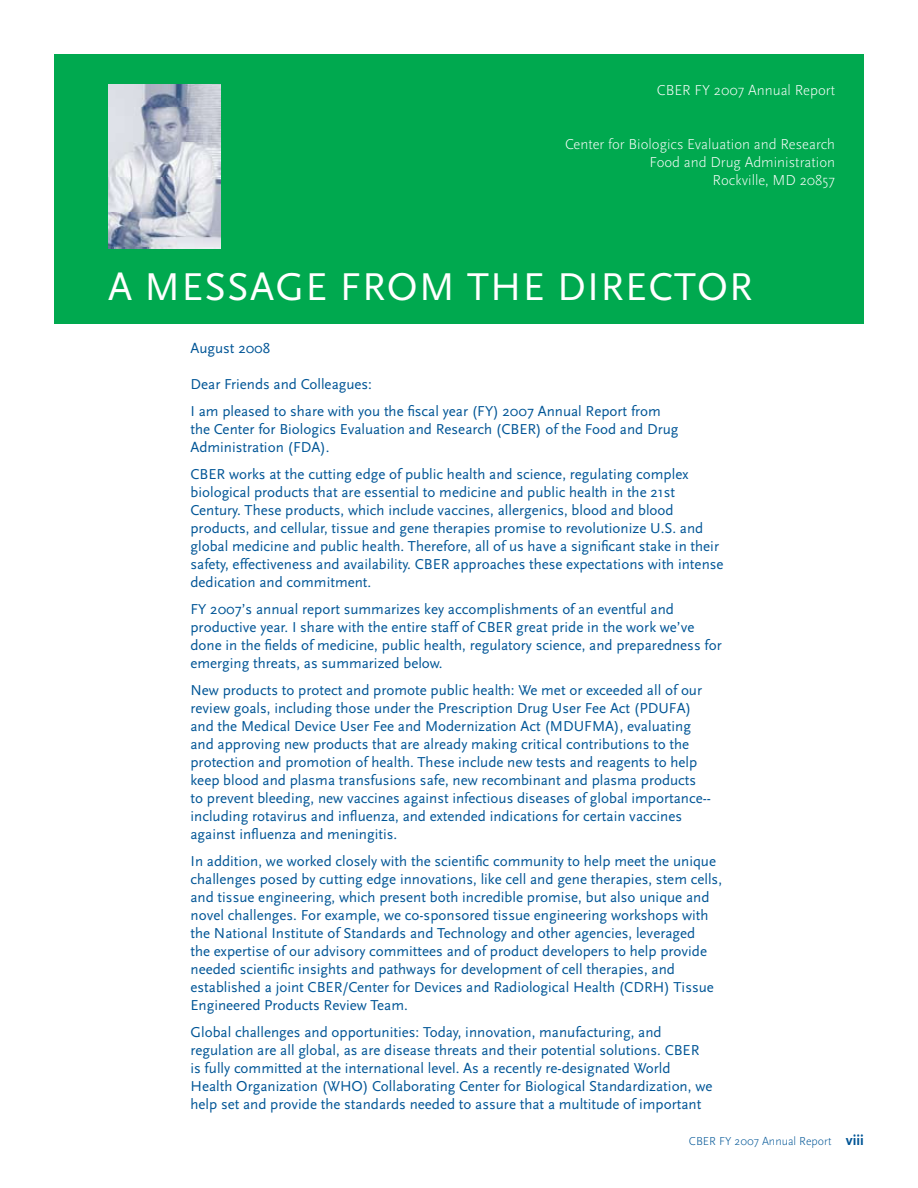
<style>
.page{position:relative;width:918px;height:1188px;background:#fff}
.page>*{position:absolute;margin:0;border:0;box-sizing:border-box;transform-origin:0 0}
.t1{font:40.5px "Scala Sans";letter-spacing:.03em;color:#fff}
.t2{font:15px/18px "Scala Sans";color:#005596}
.t3{font:300 15px/18px "Scala Sans";color:#fff;text-align:right}
.t4{font:300 12px "Scala Sans";color:#005596}
.s1{font-weight:700;font-size:15px}
</style>
<div class="page">
<div style="left:54px;top:54px;width:810px;height:270px;background:#00a94f"></div>
<img style="left:108px;top:84px;width:112px;height:165px">
<p class="t3" style="left:657px;top:82px;width:180px">CBER FY 2007 Annual Report</p>
<p class="t3" style="left:565px;top:136px;width:272px">Center for Biologics Evaluation and Research<br>Food and Drug Administration<br>Rockville, MD 20857</p>
<h1 class="t1" style="left:108px;top:265px;width:646px">A MESSAGE FROM THE DIRECTOR</h1>
<p class="t2" style="left:190px;top:340px;width:81px">August 2008</p>
<p class="t2" style="left:190px;top:371px;width:472px;line-height:27px">Dear Friends and Colleagues:<br>I am pleased to share with you the fiscal year (FY) 2007 Annual Report from</p>
<p class="t2" style="left:190px;top:421px;width:489px">the Center for Biologics Evaluation and Research (CBER) of the Food and Drug<br>Administration (FDA).</p>
<p class="t2" style="left:190px;top:466px;width:535px">CBER works at the cutting edge of public health and science, regulating complex biological products that are essential to medicine and public health in the 21st Century. These products, which include vaccines, allergenics, blood and blood products, and cellular, tissue and gene therapies promise to revolutionize U.S. and global medicine and public health. Therefore, all of us have a significant stake in their safety, effectiveness and availability. CBER approaches these expectations with intense dedication and commitment.</p>
<p class="t2" style="left:190px;top:601px;width:533px">FY 2007’s annual report summarizes key accomplishments of an eventful and productive year. I share with the entire staff of CBER great pride in the work we’ve done in the fields of medicine, public health, regulatory science, and preparedness for emerging threats, as summarized below.</p>
<p class="t2" style="left:190px;top:682px;width:522px">New products to protect and promote public health: We met or exceeded all of our review goals, including those under the Prescription Drug User Fee Act (PDUFA) and the Medical Device User Fee and Modernization Act (MDUFMA), evaluating and approving new products that are already making critical contributions to the protection and promotion of health. These include new tests and reagents to help keep blood and plasma transfusions safe, new recombinant and plasma products to prevent bleeding, new vaccines against infectious diseases of global importance-- including rotavirus and influenza, and extended indications for certain vaccines against influenza and meningitis.</p>
<p class="t2" style="left:190px;top:853px;width:533px">In addition, we worked closely with the scientific community to help meet the unique challenges posed by cutting edge innovations, like cell and gene therapies, stem cells, and tissue engineering, which present both incredible promise, but also unique and novel challenges. For example, we co-sponsored tissue engineering workshops with the National Institute of Standards and Technology and other agencies, leveraged<br>the expertise of our advisory committees and of product developers to help provide needed scientific insights and pathways for development of cell therapies, and established a joint CBER/Center for Devices and Radiological Health (CDRH) Tissue Engineered Products Review Team.</p>
<p class="t2" style="left:190px;top:1024px;width:523px">Global challenges and opportunities: Today, innovation, manufacturing, and regulation are all global, as are disease threats and their potential solutions. CBER is fully committed at the international level. As a recently re-designated World Health Organization (WHO) Collaborating Center for Biological Standardization, we help set and provide the standards needed to assure that a multitude of important</p>
<p class="t4" style="left:689px;top:1135px;width:177px">CBER FY 2007 Annual Report <span class="s1">viii</span></p>
</div>
